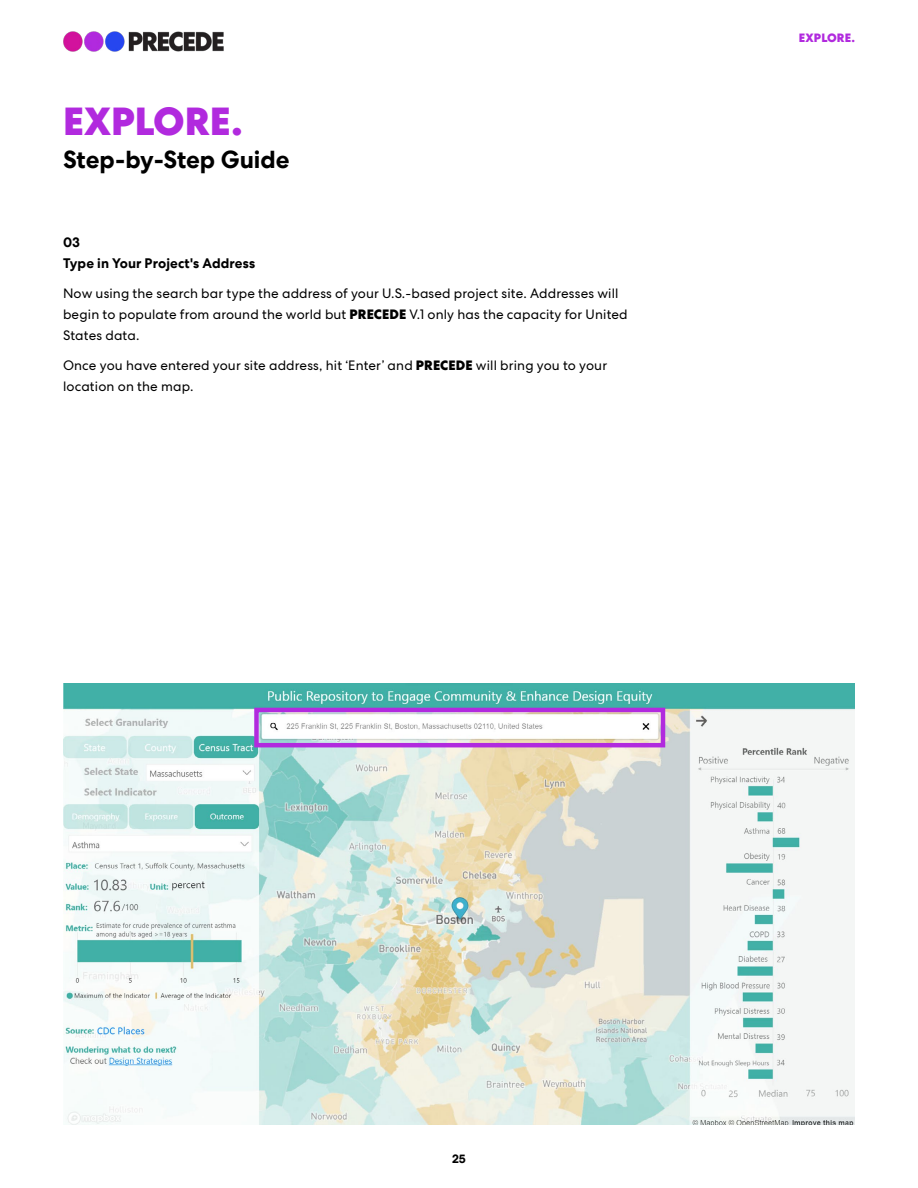
<style>
.page{position:relative;width:918px;height:1188px;background:#fff}
.page>*{position:absolute;margin:0;border:0;box-sizing:border-box;transform-origin:0 0}
.prop-heading-26pt{font:800 39px "PW Centra No 2";color:#b12ade}
.prop-heading-26pt-2{font:700 24px "PW Centra No 2";color:#000}
.prop-body-9pt{font:13.5px/21px "PW Centra No 2";letter-spacing:.01em;color:#000}
.prop-body-9pt-2{font:700 13.5px/21px "PW Centra No 2";letter-spacing:.01em;color:#000}
._8pt-folio-rightaligned{font:800 12px "PW Centra No 2";letter-spacing:.01em;color:#b12ade}
.t1{font:700 12px "PW Centra No 2";color:#000}
.s1{font-weight:800}
</style>
<div class="page">
<img style="left:63px;top:684px;width:792px;height:441px">
<div style="left:254px;top:708px;width:411px;height:39px;border:4px solid #b12ade"></div>
<img style="left:63px;top:31px;width:161px;height:21px">
<p class="prop-heading-26pt" style="left:63px;top:98px;width:181px">EXPLORE.</p>
<p class="prop-heading-26pt-2" style="left:63px;top:146px;width:228px">Step-by-Step Guide</p>
<p class="prop-body-9pt-2" style="left:63px;top:232px;width:194px">03<br>Type in Your Project's Address</p>
<p class="prop-body-9pt" style="left:63px;top:283px;width:566px">Now using the search bar type the address of your U.S.-based project site. Addresses will begin to populate from around the world but <span class="s1">PRECEDE</span> V.1 only has the capacity for United<br>States data.</p>
<p class="prop-body-9pt" style="left:63px;top:355px;width:546px">Once you have entered your site address, hit ‘Enter’ and <span class="s1">PRECEDE</span> will bring you to your location on the map.</p>
<p class="_8pt-folio-rightaligned" style="left:799px;top:31px;width:58px">EXPLORE.</p>
<p class="t1" style="left:452px;top:1151px;width:15px">25</p>
</div>
